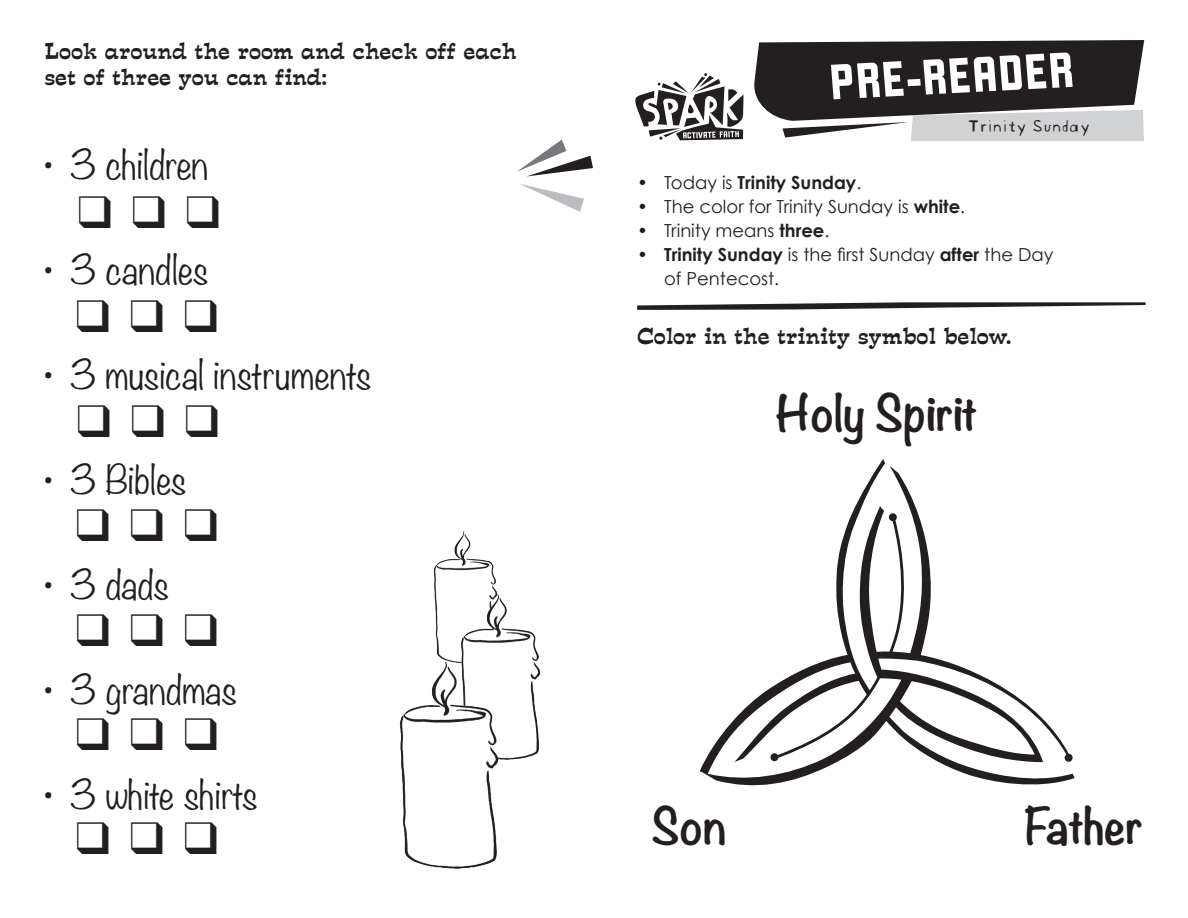
<style>
.page{position:relative;width:1188px;height:918px;background:#fff}
.page>*{position:absolute;margin:0;border:0;box-sizing:border-box;transform-origin:0 0}
.t1{font:54px "Liquorstore";color:#fff}
.t2{font:45px "Zapf Dingbats ITC";color:#231f20}
.t3{font:700 45px "Noteworthy";color:#231f20}
.t4{font:300 36px "Noteworthy";color:#231f20}
.t5{font:21px/25.5px "Estro Font";color:#231f20}
.t6{font:18px/24px "Century Gothic";color:#231f20}
.t7{font:700 18px "Century Gothic";color:#231f20}
.t8{font:18px "Blockhead Uplugged";color:#231f20}
.s1{font-weight:400}
.s2{font-weight:700}
</style>
<div class="page">
<svg style="left:754px;top:40px;width:390px;height:101px;background:#5b5859"></svg>
<svg style="left:635px;top:73px;width:108px;height:67px"></svg>
<img style="left:433px;top:531px;width:63px;height:113px">
<img style="left:446px;top:580px;width:95px;height:177px">
<svg style="left:517px;top:140px;width:76px;height:36px"></svg>
<svg style="left:520px;top:184px;width:64px;height:28px"></svg>
<svg style="left:637px;top:302px;width:509px;height:8px"></svg>
<svg style="left:700px;top:459px;width:375px;height:326px"></svg>
<img style="left:399px;top:644px;width:130px;height:225px">
<p class="t5" style="left:45px;top:38px;width:474px">Look around the room and check off each set of three you can find:</p>
<h3 class="t4" style="left:43px;top:133px;width:166px">• 3 children</h3>
<h2 class="t2" style="left:78px;top:191px;width:144px">❑❑❑</h2>
<h3 class="t4" style="left:43px;top:238px;width:167px">• 3 candles</h3>
<h2 class="t2" style="left:76px;top:295px;width:144px">❑❑❑</h2>
<h3 class="t4" style="left:43px;top:343px;width:330px">• 3 musical instruments</h3>
<h2 class="t2" style="left:77px;top:400px;width:144px">❑❑❑</h2>
<h3 class="t4" style="left:43px;top:448px;width:145px">• 3 Bibles</h3>
<h2 class="t2" style="left:76px;top:504px;width:144px">❑❑❑</h2>
<h3 class="t4" style="left:43px;top:553px;width:128px">• 3 dads</h3>
<h2 class="t2" style="left:76px;top:609px;width:144px">❑❑❑</h2>
<h3 class="t4" style="left:43px;top:658px;width:195px">• 3 grandmas</h3>
<h2 class="t2" style="left:76px;top:713px;width:144px">❑❑❑</h2>
<h3 class="t4" style="left:43px;top:763px;width:216px">• 3 white shirts</h3>
<h2 class="t2" style="left:76px;top:818px;width:144px">❑❑❑</h2>
<h1 class="t1" style="left:828px;top:54px;width:247px;rotate:-3deg">PRE-READER</h1>
<p class="t8" style="left:967px;top:111px;width:125px">Trinity Sunday</p>
<p class="t7" style="left:637px;top:171px;width:226px"><span class="s1">• Today is</span> Trinity Sunday<span class="s1">.</span></p>
<p class="t6" style="left:637px;top:194px;width:329px">• The color for Trinity Sunday is <span class="s2">white</span>.</p>
<p class="t6" style="left:637px;top:218px;width:194px">• Trinity means <span class="s2">three</span>.</p>
<p class="t6" style="left:664px;top:242px;width:391px;text-indent:-27px">• <span class="s2">Trinity Sunday</span> is the first Sunday <span class="s2">after</span> the Day of Pentecost.</p>
<p class="t5" style="left:637px;top:323px;width:375px">Color in the trinity symbol below.</p>
<h2 class="t3" style="left:775px;top:373px;width:204px">Holy Spirit</h2>
<h2 class="t3" style="left:651px;top:786px;width:77px">Son</h2>
<h2 class="t3" style="left:1024px;top:786px;width:122px">Father</h2>
</div>
